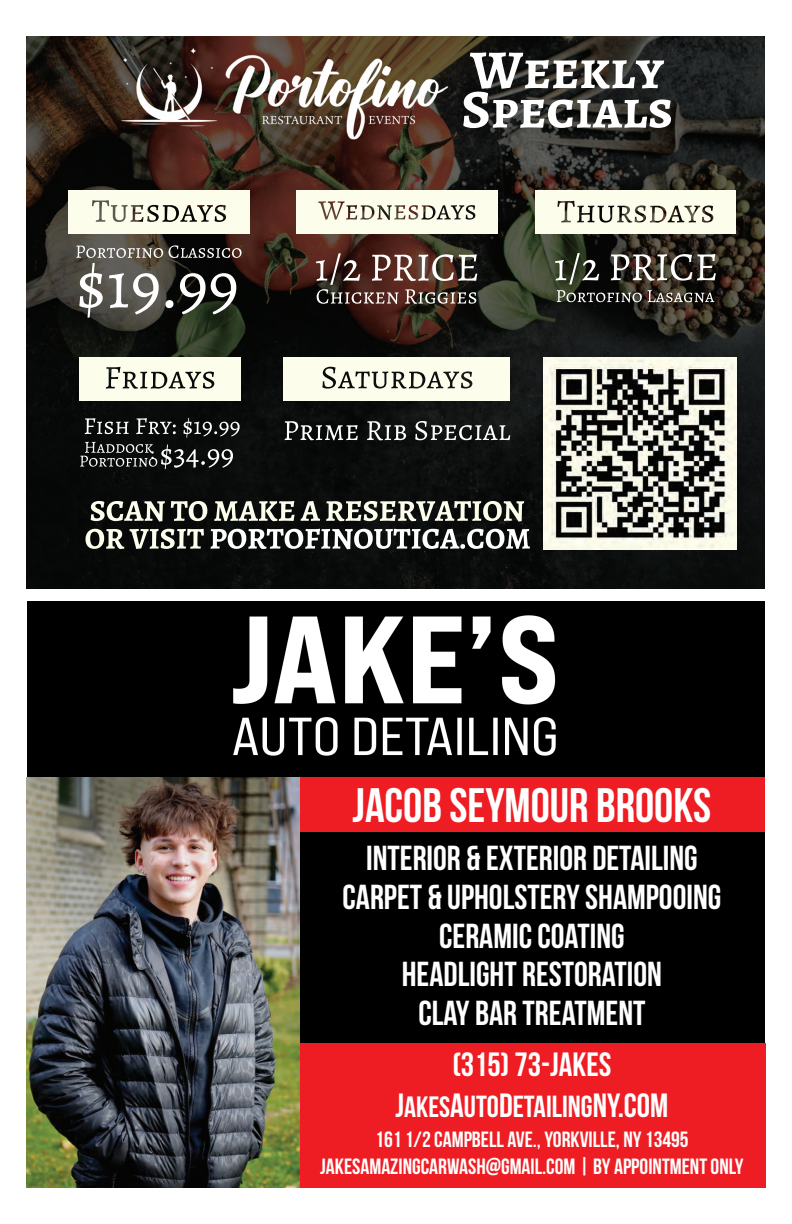
<style>
.page{position:relative;width:792px;height:1224px;background:#fff}
.page>*{position:absolute;margin:0;border:0;box-sizing:border-box;transform-origin:0 0}
.t1{font:700 48.3px "Bebas Neue";color:#fff}
.t2{font:700 34.7px/38.9px "Bebas Neue";color:#fff;text-align:center}
.t3{font:700 33.6px "Bebas Neue";color:#fff}
.t4{font:700 30.5px "Bebas Neue";color:#fff}
.t5{font:700 22.1px/26.5px "Bebas Neue";color:#fff;text-align:center}
.s1{font-size:33.6px}
.s2{font-size:29.4px}
</style>
<div class="page">
<div style="left:27px;top:602px;width:738px;height:586px;background:#000"></div>
<div style="left:299px;top:1043px;width:466px;height:145px;background:#ee1d23"></div>
<div style="left:28px;top:777px;width:737px;height:55px;background:#ee1d23"></div>
<img style="left:233px;top:615px;width:323px;height:141px">
<img style="left:27px;top:36px;width:738px;height:552px">
<img style="left:69px;top:190px;width:180px;height:44px">
<img style="left:296px;top:190px;width:201px;height:44px">
<img style="left:535px;top:190px;width:201px;height:44px">
<img style="left:79px;top:358px;width:162px;height:43px">
<img style="left:284px;top:357px;width:226px;height:44px">
<img style="left:544px;top:357px;width:192px;height:192px">
<img style="left:27px;top:777px;width:272px;height:411px">
<p class="t1" style="left:353px;top:779px;width:360px">JACOB SEYMOUR BROOKS</p>
<p class="t2" style="left:343px;top:838px;width:380px">INTERIOR &amp; EXTERIOR DETAILING<br>CARPET &amp; UPHOLSTERY SHAMPOOING<br>CERAMIC COATING<br>HEADLIGHT RESTORATION<br>CLAY BAR TREATMENT</p>
<p class="t3" style="left:452px;top:1046px;width:160px">(315) 73-JAKES</p>
<p class="t4" style="left:396px;top:1089px;width:274px"><span class="s1">J</span><span class="s2">AKES</span><span class="s1">A</span>UTO<span class="s1">D</span>ETAILING<span class="s1">NY.COM</span></p>
<p class="t5" style="left:320px;top:1126px;width:425px">161 1/2 CAMPBELL AVE., YORKVILLE, NY 13495<br>JAKESAMAZINGCARWASH@GMAIL.COM | BY APPOINTMENT ONLY</p>
</div>
